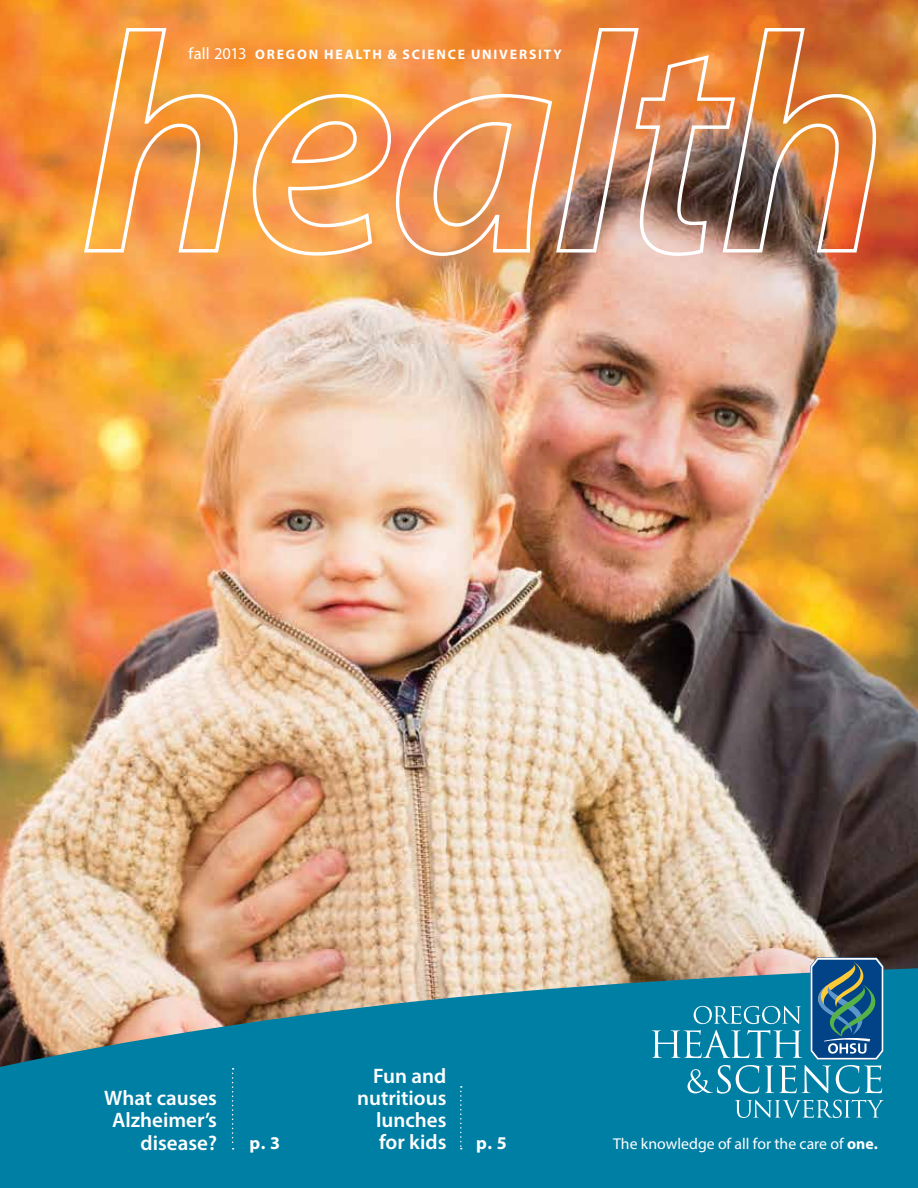
<style>
.page{position:relative;width:918px;height:1188px;background:#fff}
.page>*{position:absolute;margin:0;border:0;box-sizing:border-box;transform-origin:0 0}
.t1{font:600 21px/22.2px "Myriad Pro";color:#fff;text-align:right}
.t2{font:700 18px "Myriad Pro";color:#fff}
.t3{font:15.75px "Myriad Pro";color:#fff}
.t4{font:700 13.8px "Myriad Pro";letter-spacing:.13em;color:#fff}
.s1{font-weight:400;font-size:16.5px}
.s2{font-weight:700}
</style>
<div class="page">
<img style="left:0;top:0;width:918px;height:968px">
<svg style="left:82px;top:26px;width:157px;height:229px;background:#f6a24b"></svg>
<img style="left:251px;top:26px;width:627px;height:232px">
<svg style="left:0;top:968px;width:918px;height:220px;background:#25859e"></svg>
<svg style="left:232px;top:1068px;width:2px;height:82px"></svg>
<svg style="left:460px;top:1086px;width:2px;height:63px"></svg>
<svg style="left:735px;top:1100px;width:149px;height:18px;background:#379ab7"></svg>
<svg style="left:652px;top:957px;width:232px;height:137px;background:#3688a4"></svg>
<p class="t4" style="left:189px;top:46px;width:375px"><span class="s1">fall 2013</span> OREGON HEALTH &amp; SCIENCE UNIVERSITY</p>
<p class="t1" style="left:104px;top:1086px;width:114px">What causes<br>Alzheimer’s disease?</p>
<p class="t2" style="left:250px;top:1131px;width:32px">p. 3</p>
<p class="t1" style="left:357px;top:1064px;width:91px">Fun and nutritious lunches for kids</p>
<p class="t2" style="left:476px;top:1131px;width:32px">p. 5</p>
<p class="t3" style="left:613px;top:1134px;width:266px">The knowledge of all for the care of <span class="s2">one.</span></p>
</div>
